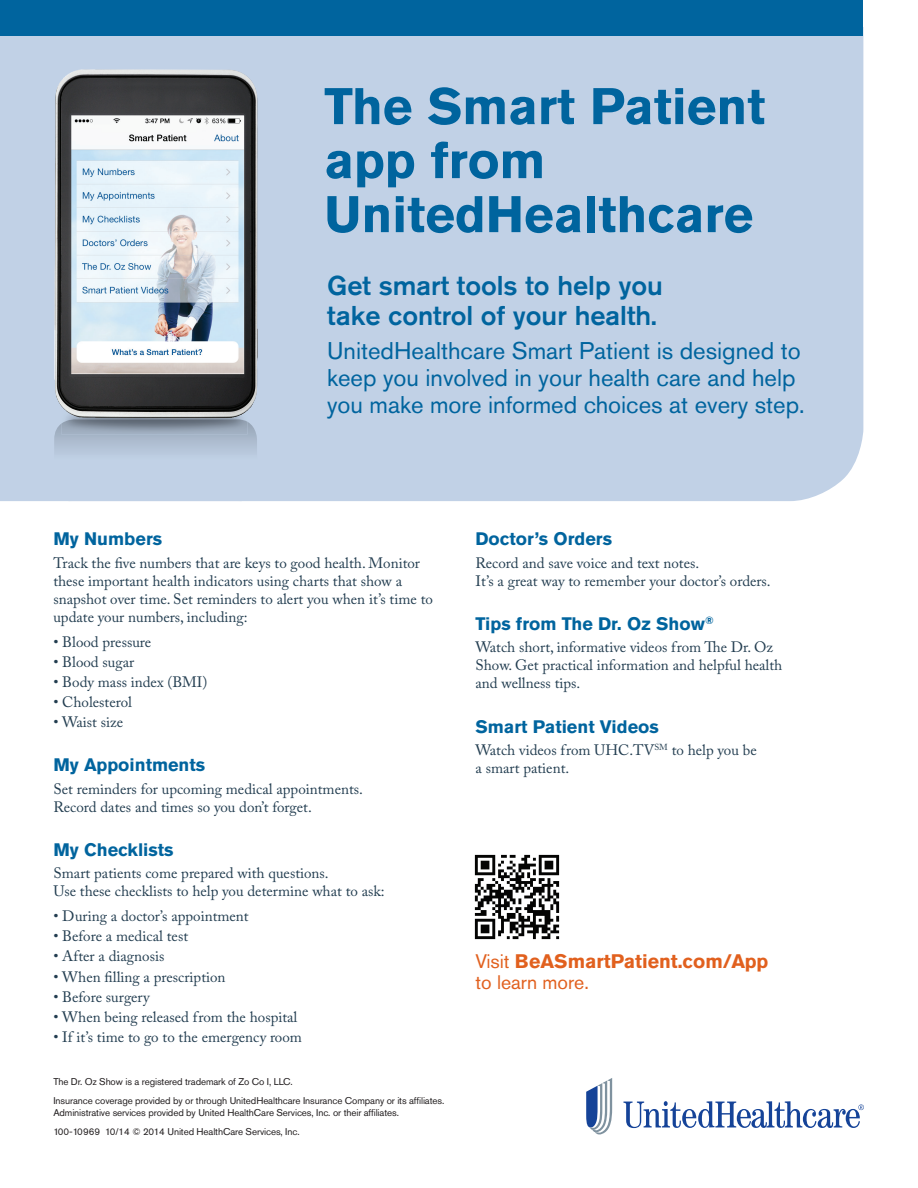
<style>
.page{position:relative;width:918px;height:1188px;background:#fff}
.page>*{position:absolute;margin:0;border:0;box-sizing:border-box;transform-origin:0 0}
.t1{font:700 51px/54px "Akzidenz Grotesk Std";color:#00649e}
.t2{font:500 27px/30px "Akzidenz Grotesk Std";color:#00649e}
.t3{font:24px/27px "Akzidenz Grotesk Std";color:#00649e}
.t4{font:700 19.5px/21px "Akzidenz Grotesk Std";color:#e1601e}
.t5{font:700 18px "Akzidenz Grotesk Std";color:#00649e}
.t6{font:15px/18px "Adobe Caslon Pro";color:#223d50}
.t7{font:9.75px/18.8px "Akzidenz Grotesk Std";letter-spacing:-.01em;color:#231f20}
.s1{font-weight:400}
</style>
<div class="page">
<div style="left:0;top:36px;width:863px;height:465px;background:#c1d1e6"></div>
<svg style="left:623px;top:1101px;width:241px;height:27px"></svg>
<svg style="left:586px;top:1078px;width:26px;height:56px"></svg>
<div style="left:0;top:0;width:863px;height:36px;background:#00649e"></div>
<img style="left:54px;top:422px;width:203px;height:79px">
<img style="left:61px;top:418px;width:187px;height:1px">
<img style="left:61px;top:419px;width:187px;height:15px">
<img style="left:54px;top:70px;width:199px;height:348px">
<img style="left:474px;top:854px;width:86px;height:86px">
<h1 class="t1" style="left:324px;top:79px;width:442px">The Smart Patient app from<br>UnitedHealthcare</h1>
<h2 class="t2" style="left:327px;top:270px;width:337px">Get smart tools to help you take control of your health.</h2>
<h3 class="t3" style="left:327px;top:337px;width:479px">UnitedHealthcare Smart Patient is designed to keep you involved in your health care and help you make more informed choices at every step.</h3>
<p class="t5" style="left:53px;top:529px;width:110px">My Numbers</p>
<p class="t6" style="left:53px;top:554px;width:381px">Track the five numbers that are keys to good health. Monitor these important health indicators using charts that show a snapshot over time. Set reminders to alert you when it’s time to update your numbers, including:</p>
<p class="t6" style="left:53px;top:632px;width:99px">• Blood pressure</p>
<p class="t6" style="left:53px;top:653px;width:82px">• Blood sugar</p>
<p class="t6" style="left:53px;top:673px;width:156px">• Body mass index (BMI)</p>
<p class="t6" style="left:53px;top:693px;width:80px">• Cholesterol</p>
<p class="t6" style="left:53px;top:713px;width:71px">• Waist size</p>
<p class="t5" style="left:53px;top:755px;width:153px">My Appointments</p>
<p class="t6" style="left:53px;top:780px;width:311px">Set reminders for upcoming medical appointments.<br>Record dates and times so you don’t forget.</p>
<p class="t5" style="left:53px;top:839px;width:122px">My Checklists</p>
<p class="t6" style="left:53px;top:864px;width:333px">Smart patients come prepared with questions.<br>Use these checklists to help you determine what to ask:</p>
<p class="t6" style="left:53px;top:907px;width:197px">• During a doctor’s appointment</p>
<p class="t6" style="left:53px;top:927px;width:136px">• Before a medical test</p>
<p class="t6" style="left:53px;top:947px;width:112px">• After a diagnosis</p>
<p class="t6" style="left:53px;top:967px;width:174px">• When filling a prescription</p>
<p class="t6" style="left:53px;top:988px;width:98px">• Before surgery</p>
<p class="t6" style="left:53px;top:1008px;width:246px">• When being released from the hospital</p>
<p class="t6" style="left:53px;top:1028px;width:250px">• If it’s time to go to the emergency room</p>
<p class="t7" style="left:53px;top:1072px;width:392px">The Dr. Oz Show is a registered trademark of Zo Co I, LLC.<br>Insurance coverage provided by or through UnitedHealthcare Insurance Company or its affiliates.</p>
<p class="t7" style="left:53px;top:1103px;width:347px">Administrative services provided by United HealthCare Services, Inc. or their affiliates.<br>100-10969 10/14 © 2014 United HealthCare Services, Inc.</p>
<p class="t5" style="left:475px;top:529px;width:138px">Doctor’s Orders</p>
<p class="t6" style="left:475px;top:554px;width:297px">Record and save voice and text notes.<br>It’s a great way to remember your doctor’s orders.</p>
<p class="t5" style="left:475px;top:613px;width:240px">Tips from The Dr. Oz Show<sup>®</sup></p>
<p class="t6" style="left:475px;top:638px;width:227px">Watch short, informative videos from</p>
<p class="t6" style="left:475px;top:638px;width:308px;text-indent:245px">e Dr. Oz<br>Show. Get practical information and helpful health and wellness tips.</p>
<p class="t5" style="left:475px;top:716px;width:185px">Smart Patient Videos</p>
<p class="t6" style="left:475px;top:741px;width:283px">Watch videos from UHC.TV<sup>SM</sup> to help you be a smart patient.</p>
<h3 class="t4" style="left:475px;top:950px;width:294px"><span class="s1">Visit</span> BeASmartPatient.com/App <span class="s1">to learn more.</span></h3>
</div>
